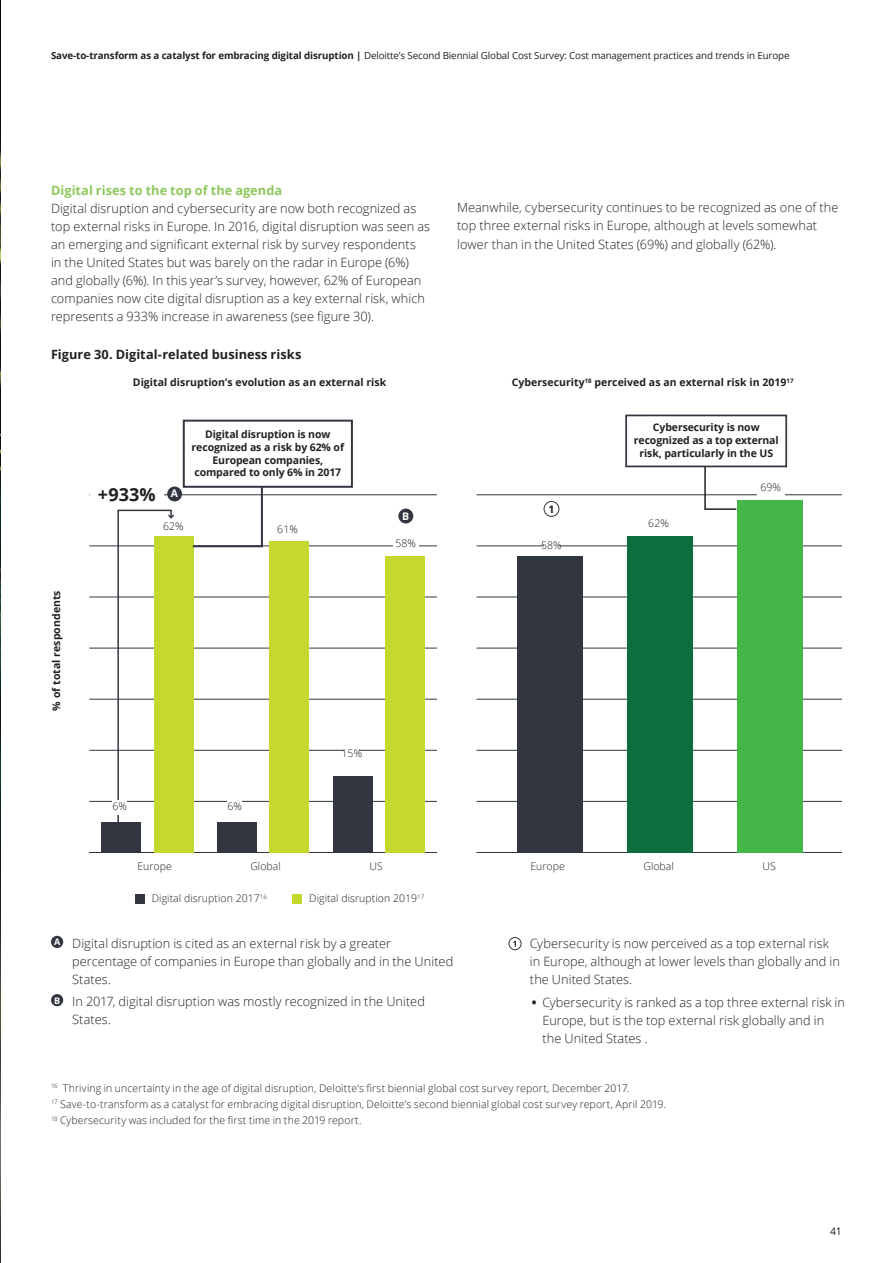
<style>
.page{position:relative;width:893px;height:1263px;background:#fff}
.page>*{position:absolute;margin:0;border:0;box-sizing:border-box;transform-origin:0 0}
.t1{font:700 18px "Open Sans";color:#231f20}
.Body_copy__8_5_12pt{font:300 12.75px/18px "Open Sans";letter-spacing:.005em;color:#231f20}
.Body_copy__8_5_12pt-2{font:700 12.75px "Open Sans";letter-spacing:.005em;color:#231f20}
.Subhead_A__8_5_12pt{font:700 12.75px "Open Sans";letter-spacing:.005em;color:#8dc85c}
.Body_copy__8_5_12pt-3{font:300 10.5px "Open Sans";letter-spacing:.01em;color:#231f20}
.t2{font:700 10.5px/12.6px "Open Sans";letter-spacing:-.01em;color:#231f20;text-align:center}
.t3{font:700 10.5px "Open Sans";color:#fff}
.t4{font:10.5px "Open Sans";color:#231f20}
.t5{font:9.75px "Open Sans";letter-spacing:-.01em;color:#231f20}
.Body_copy__8_5_12pt-4{font:700 9px "Open Sans";color:#fff}
.s1{font-weight:700}
</style>
<div class="page">
<img style="left:0;top:428px;width:1px;height:57px">
<hr style="left:0;top:485px;width:1px;height:778px;background:#231f20">
<svg style="left:117px;top:509px;width:57px;height:313px"></svg>
<hr style="left:90px;top:852px;width:347px;height:1px;background:#323640">
<hr style="left:90px;top:801px;width:347px;height:1px;background:#323640">
<hr style="left:90px;top:750px;width:347px;height:1px;background:#323640">
<hr style="left:90px;top:699px;width:347px;height:1px;background:#323640">
<hr style="left:90px;top:648px;width:347px;height:1px;background:#323640">
<hr style="left:90px;top:597px;width:347px;height:1px;background:#323640">
<hr style="left:90px;top:546px;width:347px;height:1px;background:#323640">
<hr style="left:90px;top:494px;width:347px;height:1px;background:#323640">
<div style="left:154px;top:536px;width:39px;height:316px;background:#c4d82d"></div>
<div style="left:270px;top:541px;width:39px;height:311px;background:#c4d82d"></div>
<div style="left:385px;top:556px;width:39px;height:296px;background:#c4d82d"></div>
<div style="left:102px;top:822px;width:39px;height:30px;background:#323640"></div>
<div style="left:218px;top:822px;width:39px;height:30px;background:#323640"></div>
<div style="left:333px;top:776px;width:39px;height:76px;background:#323640"></div>
<hr style="left:477px;top:852px;width:364px;height:1px;background:#323640">
<hr style="left:477px;top:801px;width:364px;height:1px;background:#323640">
<hr style="left:477px;top:750px;width:364px;height:1px;background:#323640">
<hr style="left:477px;top:699px;width:364px;height:1px;background:#323640">
<hr style="left:477px;top:648px;width:364px;height:1px;background:#323640">
<hr style="left:477px;top:597px;width:364px;height:1px;background:#323640">
<hr style="left:477px;top:546px;width:364px;height:1px;background:#323640">
<hr style="left:477px;top:494px;width:364px;height:1px;background:#323640">
<div style="left:737px;top:500px;width:66px;height:352px;background:#45b749"></div>
<div style="left:627px;top:536px;width:66px;height:316px;background:#0d6d3f"></div>
<div style="left:517px;top:556px;width:66px;height:296px;background:#323640"></div>
<div style="left:393px;top:537px;width:26px;height:15px;background:#fff"></div>
<div style="left:344px;top:747px;width:15px;height:15px;background:#fff"></div>
<div style="left:166px;top:520px;width:15px;height:15px;background:#fff"></div>
<div style="left:227px;top:800px;width:15px;height:15px;background:#fff"></div>
<div style="left:544px;top:539px;width:15px;height:15px;background:#fff"></div>
<div style="left:757px;top:481px;width:28px;height:15px;background:#fff"></div>
<div style="left:135px;top:894px;width:10px;height:10px;background:#323640"></div>
<div style="left:292px;top:894px;width:10px;height:10px;background:#c4d82d"></div>
<div style="left:183px;top:420px;width:170px;height:68px;border:2px solid #323640"></div>
<div style="left:398px;top:509px;width:15px;height:14px;background:#323640;border-radius:50%"></div>
<div style="left:544px;top:501px;width:15px;height:16px;border:1px solid #323640;border-radius:50%"></div>
<div style="left:167px;top:486px;width:15px;height:15px;background:#323640;border-radius:50%"></div>
<svg style="left:191px;top:485px;width:73px;height:63px"></svg>
<div style="left:625px;top:415px;width:162px;height:52px;border:2px solid #323640"></div>
<svg style="left:704px;top:465px;width:34px;height:45px"></svg>
<div style="left:90px;top:480px;width:74px;height:28px;background:#fff"></div>
<div style="left:112px;top:800px;width:15px;height:15px;background:#fff"></div>
<hr style="left:0;top:0;width:1px;height:428px;background:#8bc750">
<div style="left:51px;top:936px;width:12px;height:12px;background:#323640;border-radius:50%"></div>
<div style="left:51px;top:994px;width:12px;height:12px;background:#323640;border-radius:50%"></div>
<div style="left:509px;top:937px;width:12px;height:13px;border:1px solid #323640;border-radius:50%"></div>
<svg style="left:513px;top:941px;width:3px;height:5px"></svg>
<p class="t5" style="left:51px;top:49px;width:740px"><span class="s1">Save-to-transform as a catalyst for embracing digital disruption |</span> Deloitte’s Second Biennial Global Cost Survey: Cost management practices and trends in Europe</p>
<p class="Subhead_A__8_5_12pt" style="left:51px;top:181px;width:233px">Digital rises to the top of the agenda</p>
<p class="Body_copy__8_5_12pt" style="left:51px;top:199px;width:381px">Digital disruption and cybersecurity are now both recognized as top external risks in Europe. In 2016, digital disruption was seen as an emerging and significant external risk by survey respondents<br>in the United States but was barely on the radar in Europe (6%) and globally (6%). In this year’s survey, however, 62% of European companies now cite digital disruption as a key external risk, which represents a 933% increase in awareness (see figure 30).</p>
<p class="Body_copy__8_5_12pt" style="left:457px;top:199px;width:383px">Meanwhile, cybersecurity continues to be recognized as one of the top three external risks in Europe, although at levels somewhat lower than in the United States (69%) and globally (62%).</p>
<p class="Body_copy__8_5_12pt-2" style="left:51px;top:345px;width:252px">Figure 30. Digital-related business risks</p>
<p class="t2" style="left:133px;top:376px;width:255px">Digital disruption’s evolution as an external risk</p>
<p class="t2" style="left:512px;top:376px;width:283px">Cybersecurity<sup>18</sup> perceived as an external risk in 2019<sup>17</sup></p>
<p class="t2" style="left:50px;top:710px;width:122px;rotate:-90deg">% of total respondents</p>
<p class="t1" style="left:98px;top:481px;width:59px">+933%</p>
<p class="t3" style="left:171px;top:486px;width:9px">A</p>
<p class="t2" style="left:192px;top:428px;width:154px">Digital disruption is now recognized as a risk by 62% of<br>European companies, compared to only 6% in 2017</p>
<p class="Body_copy__8_5_12pt-3" style="left:163px;top:519px;width:22px">62%</p>
<p class="Body_copy__8_5_12pt-3" style="left:277px;top:522px;width:22px">61%</p>
<p class="t3" style="left:402px;top:509px;width:9px">B</p>
<p class="Body_copy__8_5_12pt-3" style="left:395px;top:536px;width:22px">58%</p>
<p class="Body_copy__8_5_12pt-3" style="left:112px;top:799px;width:16px">6%</p>
<p class="Body_copy__8_5_12pt-3" style="left:228px;top:799px;width:16px">6%</p>
<p class="Body_copy__8_5_12pt-3" style="left:342px;top:746px;width:22px">15%</p>
<p class="Body_copy__8_5_12pt-3" style="left:137px;top:858px;width:36px">Europe</p>
<p class="Body_copy__8_5_12pt-3" style="left:250px;top:858px;width:32px">Global</p>
<p class="Body_copy__8_5_12pt-3" style="left:370px;top:858px;width:15px">US</p>
<p class="Body_copy__8_5_12pt-3" style="left:152px;top:891px;width:117px">Digital disruption 2017<sup>16</sup></p>
<p class="Body_copy__8_5_12pt-3" style="left:309px;top:891px;width:117px">Digital disruption 2019<sup>17</sup></p>
<p class="Body_copy__8_5_12pt-4" style="left:54px;top:936px;width:8px">A</p>
<p class="Body_copy__8_5_12pt" style="left:72px;top:934px;width:382px">Digital disruption is cited as an external risk by a greater percentage of companies in Europe than globally and in the United<br>States.</p>
<p class="Body_copy__8_5_12pt-4" style="left:54px;top:994px;width:8px">B</p>
<p class="Body_copy__8_5_12pt" style="left:72px;top:992px;width:354px">In 2017, digital disruption was mostly recognized in the United<br>States.</p>
<p class="t2" style="left:634px;top:421px;width:146px">Cybersecurity is now recognized as a top external risk, particularly in the US</p>
<p class="t2" style="left:548px;top:503px;width:7px">1</p>
<p class="Body_copy__8_5_12pt-3" style="left:541px;top:538px;width:22px">58%</p>
<p class="Body_copy__8_5_12pt-3" style="left:648px;top:515px;width:22px">62%</p>
<p class="Body_copy__8_5_12pt-3" style="left:761px;top:480px;width:22px">69%</p>
<p class="Body_copy__8_5_12pt-3" style="left:530px;top:858px;width:36px">Europe</p>
<p class="Body_copy__8_5_12pt-3" style="left:643px;top:858px;width:32px">Global</p>
<p class="Body_copy__8_5_12pt-3" style="left:763px;top:858px;width:15px">US</p>
<p class="Body_copy__8_5_12pt" style="left:530px;top:934px;width:311px">Cybersecurity is now perceived as a top external risk in Europe, although at lower levels than globally and in the United States.</p>
<p class="Body_copy__8_5_12pt" style="left:542px;top:993px;width:304px;text-indent:-11px"><span class="s1">•</span> Cybersecurity is ranked as a top three external risk in<br>Europe, but is the top external risk globally and in the United States .</p>
<p class="Body_copy__8_5_12pt-3" style="left:51px;top:1081px;width:580px"><sup>16</sup> Thriving in uncertainty in the age of digital disruption, Deloitte’s first biennial global cost survey report, December 2017.</p>
<p class="Body_copy__8_5_12pt-3" style="left:51px;top:1097px;width:616px"><sup>17</sup> Save-to-transform as a catalyst for embracing digital disruption, Deloitte’s second biennial global cost survey report, April 2019.</p>
<p class="Body_copy__8_5_12pt-3" style="left:51px;top:1113px;width:312px"><sup>18</sup> Cybersecurity was included for the first time in the 2019 report.</p>
<p class="t4" style="left:830px;top:1224px;width:13px">41</p>
</div>
